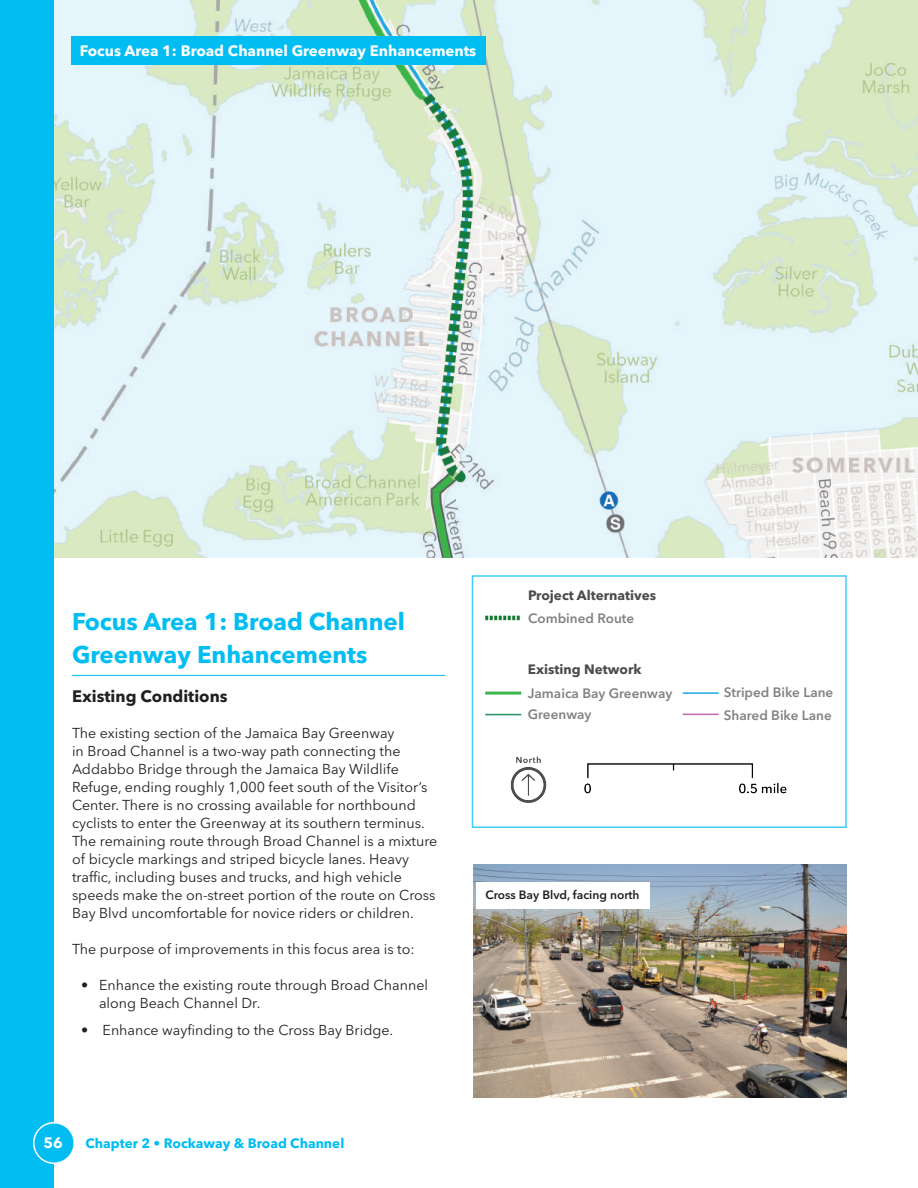
<style>
.page{position:relative;width:918px;height:1188px;background:#fff}
.page>*{position:absolute;margin:0;border:0;box-sizing:border-box;transform-origin:0 0}
.t1{font:700 24px/33px "Avenir Next LT Pro";color:#01bdf2}
.t2{font:700 16.5px "Avenir Next LT Pro";color:#231f20}
.t3{font:700 15px "Avenir Next LT Pro";color:#fff}
.t4{font:14.25px/18px "Avenir Next LT Pro";color:#231f20}
.t5{font:600 13.5px/22.2px "Avenir Next LT Pro";color:#808285}
.t6{font:700 13.5px "Avenir Next LT Pro";color:#4b4c4d}
.t7{font:700 13.5px "Avenir Next LT Pro";color:#01bdf2}
.t8{font:600 12px "Avenir Next LT Pro";color:#231f20}
</style>
<div class="page">
<hr style="left:72px;top:675px;width:374px;height:1px;background:#01bdf2">
<img style="left:54px;top:0;width:864px;height:558px">
<img style="left:473px;top:864px;width:374px;height:234px">
<div style="left:476px;top:882px;width:174px;height:26px;background:#fff"></div>
<div style="left:71px;top:36px;width:414px;height:29px;background:#01bdf2"></div>
<img style="left:510px;top:756px;width:37px;height:47px">
<img style="left:584px;top:763px;width:203px;height:31px">
<hr style="left:485px;top:714px;width:36px;height:1px;background:#1f915b">
<hr style="left:485px;top:692px;width:36px;height:3px;background:#3ab54a">
<svg style="left:485px;top:616px;width:35px;height:4px"></svg>
<hr style="left:683px;top:714px;width:36px;height:1px;background:#bd69aa">
<hr style="left:683px;top:692px;width:36px;height:2px;background:#24aae1">
<div style="left:0;top:0;width:54px;height:1188px;background:#01bdf2"></div>
<div style="left:34px;top:1123px;width:40px;height:40px;background:#01bdf2;border-radius:50%"></div>
<div style="left:33px;top:1122px;width:42px;height:42px;border:2px solid #fff;border-radius:50%"></div>
<p class="t3" style="left:80px;top:41px;width:398px">Focus Area 1: Broad Channel Greenway Enhancements</p>
<h1 class="t1" style="left:72px;top:605px;width:335px">Focus Area 1: Broad Channel<br>Greenway Enhancements</h1>
<p class="t2" style="left:72px;top:686px;width:157px">Existing Conditions</p>
<p class="t4" style="left:72px;top:724px;width:367px">The existing section of the Jamaica Bay Greenway<br>in Broad Channel is a two-way path connecting the Addabbo Bridge through the Jamaica Bay Wildlife Refuge, ending roughly 1,000 feet south of the Visitor’s Center. There is no crossing available for northbound cyclists to enter the Greenway at its southern terminus.<br>The remaining route through Broad Channel is a mixture of bicycle markings and striped bicycle lanes. Heavy traffic, including buses and trucks, and high vehicle speeds make the on-street portion of the route on Cross Bay Blvd uncomfortable for novice riders or children.</p>
<p class="t4" style="left:72px;top:940px;width:344px">The purpose of improvements in this focus area is to:</p>
<p class="t4" style="left:99px;top:976px;width:331px;text-indent:-18px">• Enhance the existing route through Broad Channel along Beach Channel Dr.</p>
<p class="t4" style="left:81px;top:1021px;width:314px">• Enhance wayfinding to the Cross Bay Bridge.</p>
<p class="t3" style="left:44px;top:1134px;width:21px">56</p>
<p class="t7" style="left:86px;top:1135px;width:260px">Chapter 2 • Rockaway &amp; Broad Channel</p>
<p class="t6" style="left:528px;top:587px;width:129px">Project Alternatives</p>
<p class="t5" style="left:528px;top:607px;width:107px">Combined Route</p>
<p class="t6" style="left:528px;top:661px;width:115px">Existing Network</p>
<p class="t5" style="left:528px;top:682px;width:146px">Jamaica Bay Greenway</p>
<p class="t5" style="left:528px;top:704px;width:65px">Greenway</p>
<p class="t8" style="left:485px;top:888px;width:156px">Cross Bay Blvd, facing north</p>
<p class="t5" style="left:724px;top:682px;width:111px">Striped Bike Lane<br>Shared Bike Lane</p>
</div>
